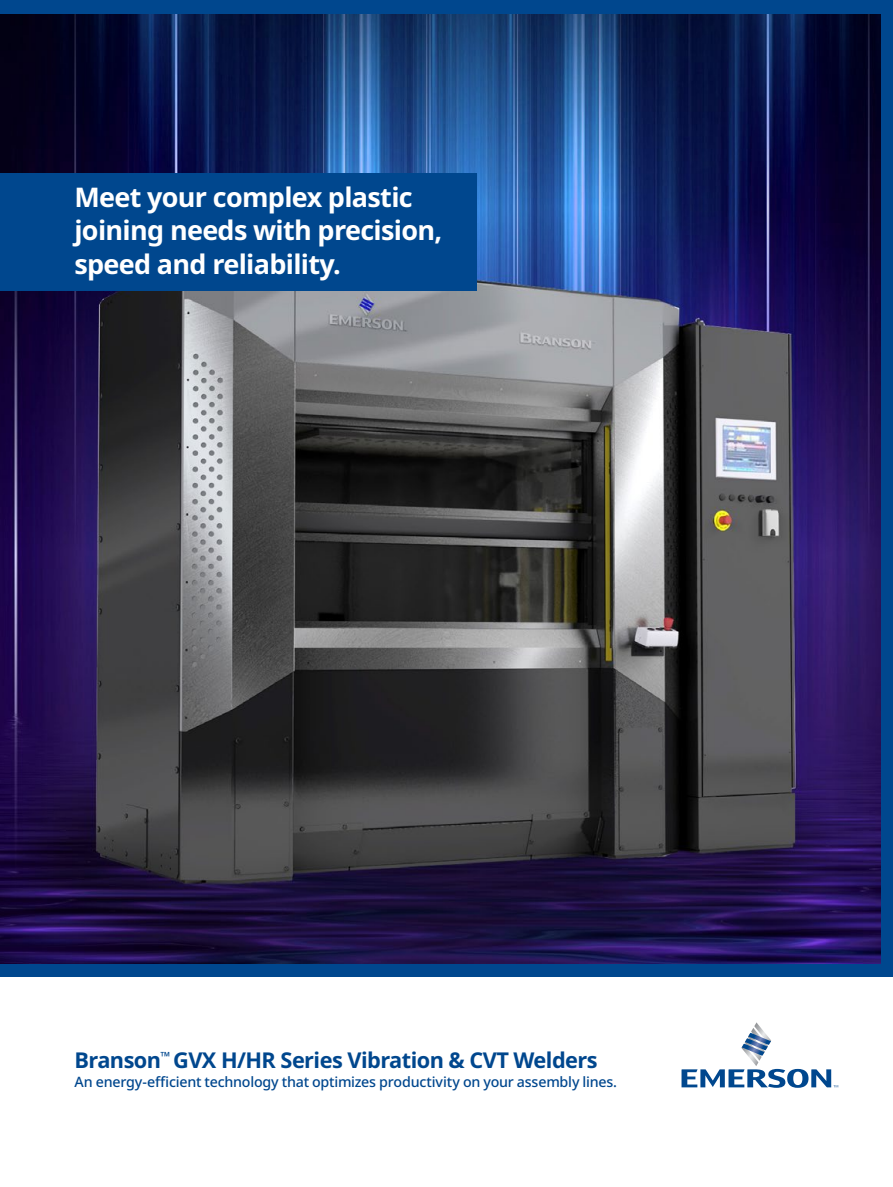
<style>
.page{position:relative;width:893px;height:1187px;background:#fff}
.page>*{position:absolute;margin:0;border:0;box-sizing:border-box;transform-origin:0 0}
.Headline_Front_Cover{font:700 27px/33.8px "Noto Sans";letter-spacing:-.025em;color:#fff}
.Product_Title_Front_Cover_Page{font:700 21.75px "Noto Sans";letter-spacing:-.025em;color:#00478e}
.Product_Subtitle_Front_Cover_Page{font:500 14.25px "Noto Sans";letter-spacing:-.015em;color:#00478e}
</style>
<div class="page">
<div style="left:0;top:0;width:893px;height:976px;background:#00478e"></div>
<svg style="left:681px;top:1022px;width:157px;height:65px"></svg>
<img style="left:0;top:15px;width:881px;height:948px">
<div style="left:0;top:173px;width:476px;height:117px;background:#00478e"></div>
<p class="Headline_Front_Cover" style="left:74px;top:180px;width:369px">Meet your complex plastic joining needs with precision, speed and reliability.</p>
<p class="Product_Title_Front_Cover_Page" style="left:74px;top:1047px;width:525px">Branson<sup>™</sup> GVX H/HR Series Vibration &amp; CVT Welders</p>
<p class="Product_Subtitle_Front_Cover_Page" style="left:74px;top:1073px;width:544px">An energy-efficient technology that optimizes productivity on your assembly lines.</p>
</div>
